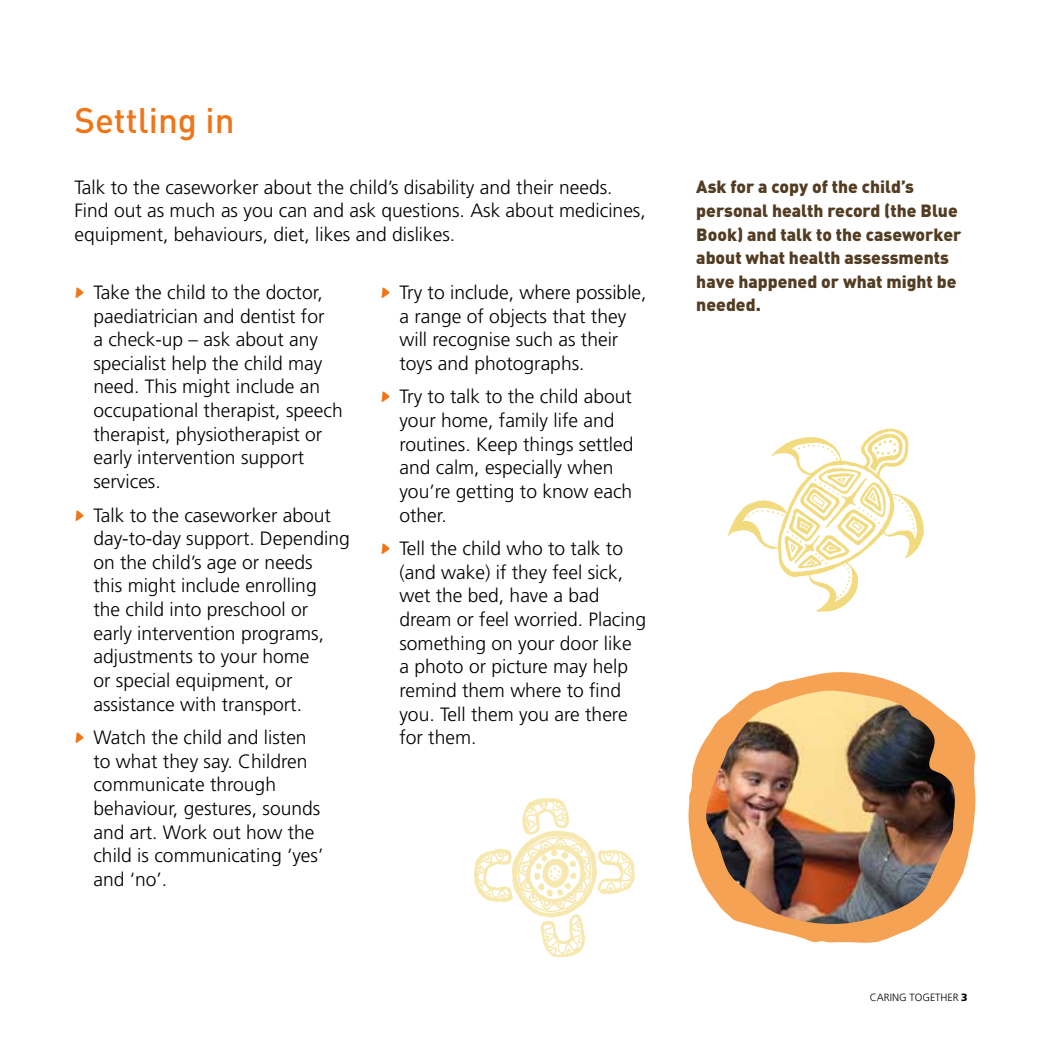
<style>
.page{position:relative;width:1042px;height:1042px;background:#fff}
.page>*{position:absolute;margin:0;border:0;box-sizing:border-box;transform-origin:0 0}
.t1{font:500 35px "DIN";color:#ee7518}
.t2{font:300 19.25px/23.6px "Frutiger";color:#000}
.t3{font:900 17.5px/23.6px "DIN";color:#523c22}
.t4{font:300 10.5px "Frutiger";color:#000}
.s1{font-family:"Farao FTN";font-weight:400;font-style:italic;font-size:24.5px;color:#ee7518}
.s2{font-weight:900}
</style>
<div class="page">
<img style="left:474px;top:798px;width:161px;height:160px">
<svg style="left:688px;top:672px;width:287px;height:271px"></svg>
<img style="left:705px;top:691px;width:250px;height:233px">
<img style="left:728px;top:428px;width:196px;height:184px">
<h1 class="t1" style="left:74px;top:98px;width:162px">Settling in</h1>
<p class="t2" style="left:74px;top:175px;width:573px">Talk to the caseworker about the child’s disability and their needs.<br>Find out as much as you can and ask questions. Ask about medicines, equipment, behaviours, diet, likes and dislikes.</p>
<p class="t2" style="left:93px;top:280px;width:251px;text-indent:-20px"><span class="s1">≥</span> Take the child to the doctor, paediatrician and dentist for<br>a check-up – ask about any specialist help the child may need. This might include an occupational therapist, speech therapist, physiotherapist or early intervention support services.</p>
<p class="t2" style="left:93px;top:503px;width:258px;text-indent:-20px"><span class="s1">≥</span> Talk to the caseworker about day-to-day support. Depending on the child’s age or needs<br>this might include enrolling<br>the child into preschool or early intervention programs, adjustments to your home<br>or special equipment, or assistance with transport.</p>
<p class="t2" style="left:93px;top:725px;width:231px;text-indent:-20px"><span class="s1">≥</span> Watch the child and listen to what they say. Children communicate through behaviour, gestures, sounds and art. Work out how the child is communicating ‘yes’ and ‘no’.</p>
<p class="t2" style="left:399px;top:280px;width:249px;text-indent:-20px"><span class="s1">≥</span> Try to include, where possible, a range of objects that they will recognise such as their toys and photographs.</p>
<p class="t2" style="left:399px;top:385px;width:235px;text-indent:-20px"><span class="s1">≥</span> Try to talk to the child about your home, family life and routines. Keep things settled and calm, especially when you’re getting to know each other.</p>
<p class="t2" style="left:399px;top:536px;width:248px;text-indent:-20px"><span class="s1">≥</span> Tell the child who to talk to (and wake) if they feel sick, wet the bed, have a bad dream or feel worried. Placing something on your door like<br>a photo or picture may help remind them where to find you. Tell them you are there for them.</p>
<p class="t3" style="left:696px;top:174px;width:267px">Ask for a copy of the child’s personal health record (the Blue<br>Book) and talk to the caseworker about what health assessments have happened or what might be needed.</p>
<p class="t4" style="left:870px;top:991px;width:99px">CARING TOGETHER <span class="s2">3</span></p>
</div>
